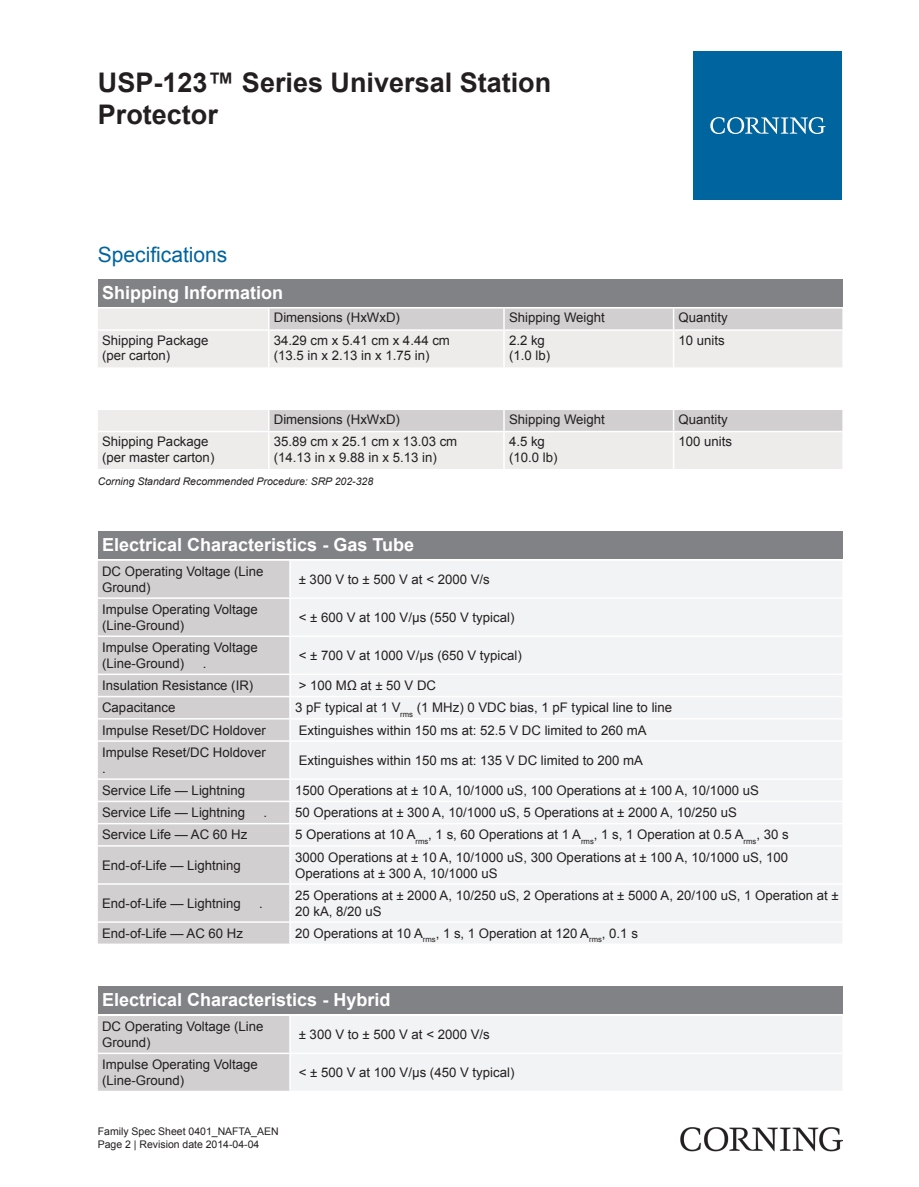
<style>
.page{position:relative;width:919px;height:1187px;background:#fff}
.page>*{position:absolute;margin:0;border:0;box-sizing:border-box;transform-origin:0 0}
.t1{font:700 27px/32.4px "Arial";color:#231f20}
.t2{font:21px "Arial";color:#00649e}
.t3{font:700 18px "Arial";color:#fff}
.t4{font:13.2px/15.9px "Arial";color:#231f20}
.t5{font:10.5px/12.6px "Arial";color:#231f20}
.t6{font:italic 10.5px "Arial";color:#231f20}
</style>
<div class="page">
<div style="left:98px;top:279px;width:744px;height:27px;background:#808285"></div>
<div style="left:98px;top:309px;width:744px;height:58px;background:#edeceb"></div>
<div style="left:268px;top:308px;width:574px;height:21px;background:#d1cfcf"></div>
<hr style="left:672px;top:308px;width:2px;height:21px;background:#fff">
<hr style="left:268px;top:331px;width:1px;height:36px;background:#fff">
<hr style="left:503px;top:331px;width:1px;height:36px;background:#fff">
<hr style="left:672px;top:331px;width:2px;height:36px;background:#fff">
<hr style="left:98px;top:329px;width:171px;height:2px;background:#fff">
<hr style="left:269px;top:329px;width:235px;height:2px;background:#fff">
<hr style="left:504px;top:329px;width:169px;height:2px;background:#fff">
<hr style="left:673px;top:329px;width:169px;height:2px;background:#fff">
<div style="left:98px;top:410px;width:744px;height:59px;background:#edeceb"></div>
<div style="left:268px;top:410px;width:574px;height:21px;background:#d1cfcf"></div>
<hr style="left:672px;top:410px;width:2px;height:21px;background:#fff">
<hr style="left:268px;top:432px;width:1px;height:37px;background:#fff">
<hr style="left:503px;top:432px;width:1px;height:37px;background:#fff">
<hr style="left:672px;top:432px;width:2px;height:37px;background:#fff">
<hr style="left:98px;top:431px;width:171px;height:1px;background:#fff">
<hr style="left:269px;top:431px;width:235px;height:1px;background:#fff">
<hr style="left:504px;top:431px;width:169px;height:1px;background:#fff">
<hr style="left:673px;top:431px;width:169px;height:1px;background:#fff">
<div style="left:98px;top:531px;width:744px;height:27px;background:#808285"></div>
<div style="left:98px;top:561px;width:191px;height:382px;background:#d1cfcf"></div>
<div style="left:291px;top:561px;width:551px;height:382px;background:#f2f3f4"></div>
<hr style="left:98px;top:597px;width:192px;height:2px;background:#fff">
<hr style="left:290px;top:597px;width:552px;height:2px;background:#fff">
<hr style="left:98px;top:635px;width:192px;height:2px;background:#fff">
<hr style="left:290px;top:635px;width:552px;height:2px;background:#fff">
<hr style="left:98px;top:673px;width:192px;height:2px;background:#fff">
<hr style="left:290px;top:673px;width:552px;height:2px;background:#fff">
<hr style="left:98px;top:695px;width:192px;height:2px;background:#fff">
<hr style="left:290px;top:695px;width:552px;height:2px;background:#fff">
<hr style="left:98px;top:718px;width:192px;height:1px;background:#fff">
<hr style="left:290px;top:718px;width:552px;height:1px;background:#fff">
<hr style="left:98px;top:740px;width:192px;height:1px;background:#fff">
<hr style="left:290px;top:740px;width:552px;height:1px;background:#fff">
<hr style="left:98px;top:778px;width:192px;height:1px;background:#fff">
<hr style="left:290px;top:778px;width:552px;height:1px;background:#fff">
<hr style="left:98px;top:800px;width:192px;height:2px;background:#fff">
<hr style="left:290px;top:800px;width:552px;height:2px;background:#fff">
<hr style="left:98px;top:822px;width:192px;height:2px;background:#fff">
<hr style="left:290px;top:822px;width:552px;height:2px;background:#fff">
<hr style="left:98px;top:845px;width:192px;height:1px;background:#fff">
<hr style="left:290px;top:845px;width:552px;height:1px;background:#fff">
<hr style="left:98px;top:883px;width:192px;height:1px;background:#fff">
<hr style="left:290px;top:883px;width:552px;height:1px;background:#fff">
<hr style="left:98px;top:921px;width:192px;height:1px;background:#fff">
<hr style="left:290px;top:921px;width:552px;height:1px;background:#fff">
<div style="left:98px;top:986px;width:744px;height:27px;background:#808285"></div>
<svg style="left:98px;top:1016px;width:744px;height:74px"></svg>
<hr style="left:289px;top:1015px;width:2px;height:37px;background:#fff">
<hr style="left:289px;top:1054px;width:2px;height:36px;background:#fff">
<hr style="left:98px;top:1052px;width:192px;height:2px;background:#fff">
<hr style="left:290px;top:1052px;width:552px;height:2px;background:#fff">
<div style="left:693px;top:51px;width:149px;height:149px;background:#00649e"></div>
<svg style="left:710px;top:117px;width:115px;height:17px"></svg>
<img style="left:680px;top:1127px;width:162px;height:24px">
<h1 class="t1" style="left:98px;top:67px;width:455px">USP-123™ Series Universal Station<br>Protector</h1>
<h2 class="t2" style="left:98px;top:241px;width:131px">Specifications</h2>
<h3 class="t3" style="left:102px;top:281px;width:183px">Shipping Information</h3>
<p class="t4" style="left:274px;top:310px;width:128px">Dimensions (HxWxD)</p>
<p class="t4" style="left:509px;top:310px;width:97px">Shipping Weight</p>
<p class="t4" style="left:678px;top:310px;width:51px">Quantity</p>
<p class="t4" style="left:102px;top:332px;width:108px">Shipping Package (per carton)</p>
<p class="t4" style="left:274px;top:332px;width:178px">34.29 cm x 5.41 cm x 4.44 cm (13.5 in x 2.13 in x 1.75 in)</p>
<p class="t4" style="left:509px;top:332px;width:43px">2.2 kg (1.0 lb)</p>
<p class="t4" style="left:678px;top:332px;width:48px">10 units</p>
<p class="t4" style="left:274px;top:411px;width:128px">Dimensions (HxWxD)</p>
<p class="t4" style="left:509px;top:411px;width:97px">Shipping Weight</p>
<p class="t4" style="left:678px;top:411px;width:51px">Quantity</p>
<p class="t4" style="left:102px;top:433px;width:114px">Shipping Package (per master carton)</p>
<p class="t4" style="left:274px;top:433px;width:185px">35.89 cm x 25.1 cm x 13.03 cm (14.13 in x 9.88 in x 5.13 in)</p>
<p class="t4" style="left:509px;top:433px;width:50px">4.5 kg (10.0 lb)</p>
<p class="t4" style="left:678px;top:433px;width:55px">100 units</p>
<p class="t6" style="left:98px;top:474px;width:277px">Corning Standard Recommended Procedure: SRP 202-328</p>
<h3 class="t3" style="left:102px;top:533px;width:313px">Electrical Characteristics - Gas Tube</h3>
<p class="t4" style="left:102px;top:563px;width:163px">DC Operating Voltage (Line<br>Ground)</p>
<p class="t4" style="left:299px;top:571px;width:192px">± 300 V to ± 500 V at &lt; 2000 V/s</p>
<p class="t4" style="left:102px;top:601px;width:157px">Impulse Operating Voltage (Line-Ground)</p>
<p class="t4" style="left:299px;top:609px;width:217px">&lt; ± 600 V at 100 V/µs (550 V typical)</p>
<p class="t4" style="left:102px;top:639px;width:157px">Impulse Operating Voltage (Line-Ground)</p>
<p class="t4" style="left:299px;top:647px;width:224px">&lt; ± 700 V at 1000 V/µs (650 V typical)</p>
<p class="t4" style="left:203px;top:655px;width:5px">.</p>
<p class="t4" style="left:102px;top:677px;width:153px">Insulation Resistance (IR)</p>
<p class="t4" style="left:299px;top:677px;width:139px">&gt; 100 MΩ at ± 50 V DC</p>
<p class="t4" style="left:102px;top:700px;width:75px">Capacitance</p>
<p class="t4" style="left:295px;top:700px;width:378px">3 pF typical at 1 V<sub>rms</sub> (1 MHz) 0 VDC bias, 1 pF typical line to line</p>
<p class="t4" style="left:102px;top:722px;width:165px">Impulse Reset/DC Holdover</p>
<p class="t4" style="left:299px;top:722px;width:349px">Extinguishes within 150 ms at: 52.5 V DC limited to 260 mA</p>
<p class="t4" style="left:102px;top:744px;width:165px">Impulse Reset/DC Holdover .</p>
<p class="t4" style="left:299px;top:752px;width:346px">Extinguishes within 150 ms at: 135 V DC limited to 200 mA</p>
<p class="t4" style="left:102px;top:782px;width:145px">Service Life — Lightning</p>
<p class="t4" style="left:295px;top:782px;width:465px">1500 Operations at ± 10 A, 10/1000 uS, 100 Operations at ± 100 A, 10/1000 uS</p>
<p class="t4" style="left:102px;top:804px;width:145px">Service Life — Lightning</p>
<p class="t4" style="left:263px;top:804px;width:5px">.</p>
<p class="t4" style="left:295px;top:804px;width:443px">50 Operations at ± 300 A, 10/1000 uS, 5 Operations at ± 2000 A, 10/250 uS</p>
<p class="t4" style="left:102px;top:827px;width:147px">Service Life — AC 60 Hz</p>
<p class="t4" style="left:295px;top:827px;width:495px">5 Operations at 10 A<sub>rms</sub>, 1 s, 60 Operations at 1 A<sub>rms</sub>, 1 s, 1 Operation at 0.5 A<sub>rms</sub>, 30 s</p>
<p class="t4" style="left:102px;top:857px;width:140px">End-of-Life — Lightning</p>
<p class="t4" style="left:295px;top:849px;width:494px">3000 Operations at ± 10 A, 10/1000 uS, 300 Operations at ± 100 A, 10/1000 uS, 100<br>Operations at ± 300 A, 10/1000 uS</p>
<p class="t4" style="left:102px;top:895px;width:140px">End-of-Life — Lightning</p>
<p class="t4" style="left:259px;top:895px;width:5px">.</p>
<p class="t4" style="left:295px;top:887px;width:545px">25 Operations at ± 2000 A, 10/250 uS, 2 Operations at ± 5000 A, 20/100 uS, 1 Operation at ±<br>20 kA, 8/20 uS</p>
<p class="t4" style="left:102px;top:925px;width:142px">End-of-Life — AC 60 Hz</p>
<p class="t4" style="left:295px;top:925px;width:344px">20 Operations at 10 A<sub>rms</sub>, 1 s, 1 Operation at 120 A<sub>rms</sub>, 0.1 s</p>
<h3 class="t3" style="left:102px;top:988px;width:290px">Electrical Characteristics - Hybrid</h3>
<p class="t4" style="left:102px;top:1018px;width:163px">DC Operating Voltage (Line<br>Ground)</p>
<p class="t4" style="left:299px;top:1026px;width:192px">± 300 V to ± 500 V at &lt; 2000 V/s</p>
<p class="t4" style="left:102px;top:1056px;width:157px">Impulse Operating Voltage (Line-Ground)</p>
<p class="t4" style="left:299px;top:1064px;width:217px">&lt; ± 500 V at 100 V/µs (450 V typical)</p>
<p class="t5" style="left:98px;top:1124px;width:182px">Family Spec Sheet 0401_NAFTA_AEN<br>Page 2 | Revision date 2014-04-04</p>
</div>
